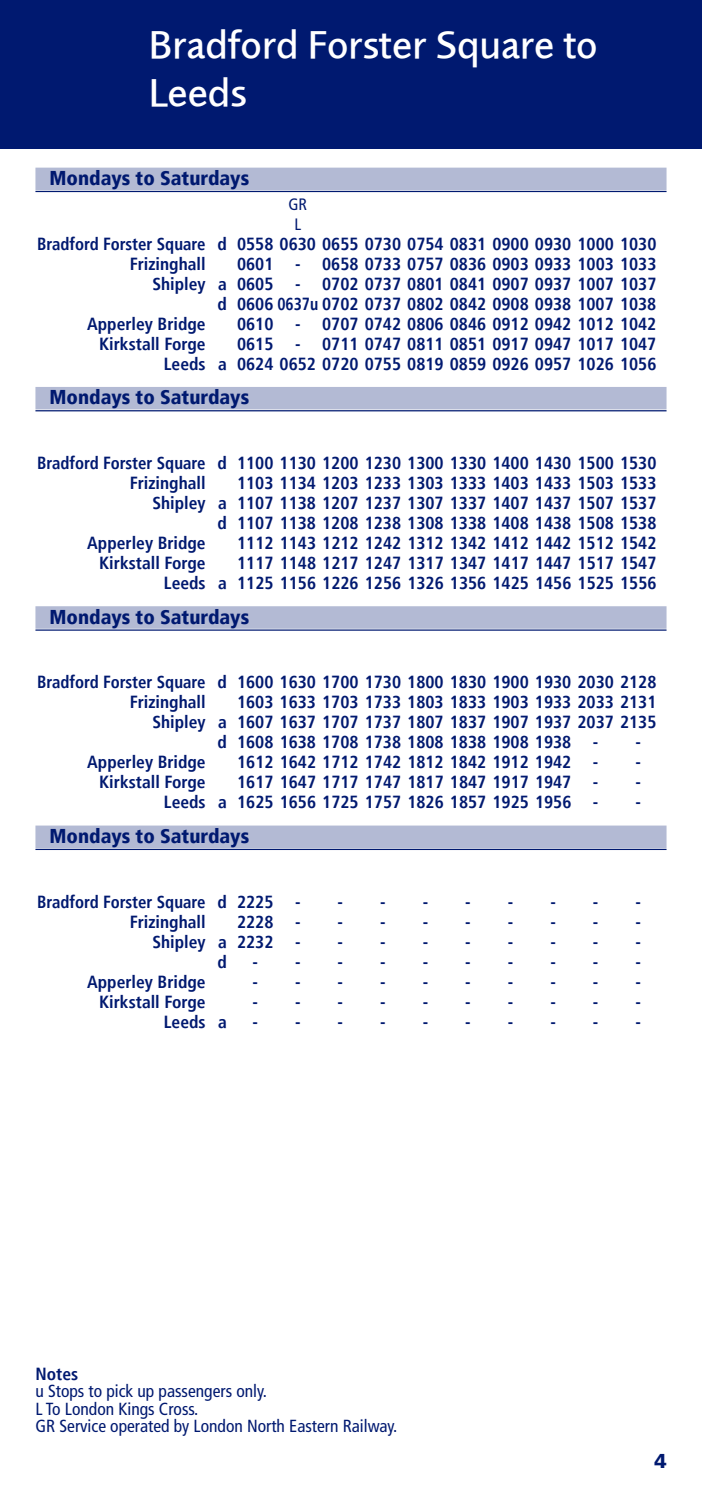
<style>
.page{position:relative;width:702px;height:1489px;background:#fff}
.page>*{position:absolute;margin:0;border:0;box-sizing:border-box;transform-origin:0 0}
.t1{font:500 40px/48px "Foundry Sans";color:#fff}
.t2{font:900 condensed 20px "Frutiger LT";color:#001970}
.t3{font:900 20px "Frutiger LT";color:#001970}
.t4{font:700 condensed 17.5px/20px "Frutiger LT";color:#001970;text-align:right}
.t5{font:700 condensed 17.5px/20px "Frutiger LT";color:#001970;scale:.96 1}
.t6{font:condensed 17.5px/17.5px "Frutiger LT";color:#001970}
.t7{font:condensed 16.5px/19.8px "Frutiger LT";color:#001970;text-align:center}
</style>
<div class="page">
<div style="left:0;top:0;width:702px;height:149px;background:#001970"></div>
<div style="left:35px;top:168px;width:631px;height:22px;background:#b3bad4"></div>
<hr style="left:35px;top:191px;width:631px;height:1px;background:#001970">
<div style="left:35px;top:387px;width:631px;height:22px;background:#b3bad4"></div>
<hr style="left:35px;top:410px;width:631px;height:1px;background:#001970">
<div style="left:35px;top:606px;width:631px;height:22px;background:#b3bad4"></div>
<hr style="left:35px;top:629px;width:631px;height:1px;background:#001970">
<div style="left:35px;top:825px;width:631px;height:23px;background:#b3bad4"></div>
<hr style="left:35px;top:848px;width:631px;height:2px;background:#001970">
<h1 class="t1" style="left:149px;top:20px;width:450px">Bradford Forster Square to<br>Leeds</h1>
<p class="t2" style="left:50px;top:166px;width:201px">Mondays to Saturdays</p>
<p class="t7" style="left:288px;top:194px;width:20px">GR<br>L</p>
<p class="t5" style="left:130px;top:234px;width:550px;text-indent:-93px">Bradford Forster Square d 0558 0630 0655 0730 0754 0831 0900 0930 1000 1030<br>Frizinghall</p>
<p class="t4" style="left:237px;top:254px;width:421px">0601 - 0658 0733 0757 0836 0903 0933 1003 1033</p>
<p class="t4" style="left:152px;top:274px;width:505px">Shipley a 0605 - 0702 0737 0801 0841 0907 0937 1007 1037</p>
<p class="t4" style="left:217px;top:294px;width:440px">d 0606 0637u 0702 0737 0802 0842 0908 0938 1007 1038</p>
<p class="t4" style="left:87px;top:314px;width:120px">Apperley Bridge</p>
<p class="t4" style="left:237px;top:314px;width:421px">0610 - 0707 0742 0806 0846 0912 0942 1012 1042</p>
<p class="t4" style="left:99px;top:334px;width:108px">Kirkstall Forge</p>
<p class="t4" style="left:164px;top:334px;width:494px">0615 - 0711 0747 0811 0851 0917 0947 1017 1047<br>Leeds a 0624 0652 0720 0755 0819 0859 0926 0957 1026 1056</p>
<p class="t2" style="left:50px;top:385px;width:201px">Mondays to Saturdays</p>
<p class="t5" style="left:130px;top:453px;width:550px;text-indent:-93px">Bradford Forster Square d 1100 1130 1200 1230 1300 1330 1400 1430 1500 1530<br>Frizinghall</p>
<p class="t4" style="left:237px;top:473px;width:421px">1103 1134 1203 1233 1303 1333 1403 1433 1503 1533</p>
<p class="t4" style="left:152px;top:493px;width:505px">Shipley a 1107 1138 1207 1237 1307 1337 1407 1437 1507 1537</p>
<p class="t4" style="left:217px;top:513px;width:440px">d 1107 1138 1208 1238 1308 1338 1408 1438 1508 1538</p>
<p class="t4" style="left:87px;top:533px;width:120px">Apperley Bridge</p>
<p class="t4" style="left:237px;top:533px;width:421px">1112 1143 1212 1242 1312 1342 1412 1442 1512 1542</p>
<p class="t4" style="left:99px;top:553px;width:108px">Kirkstall Forge</p>
<p class="t4" style="left:164px;top:553px;width:494px">1117 1148 1217 1247 1317 1347 1417 1447 1517 1547<br>Leeds a 1125 1156 1226 1256 1326 1356 1425 1456 1525 1556</p>
<p class="t2" style="left:50px;top:604px;width:201px">Mondays to Saturdays</p>
<p class="t5" style="left:130px;top:672px;width:550px;text-indent:-93px">Bradford Forster Square d 1600 1630 1700 1730 1800 1830 1900 1930 2030 2128<br>Frizinghall</p>
<p class="t4" style="left:237px;top:692px;width:421px">1603 1633 1703 1733 1803 1833 1903 1933 2033 2131</p>
<p class="t4" style="left:152px;top:712px;width:505px">Shipley a 1607 1637 1707 1737 1807 1837 1907 1937 2037 2135</p>
<p class="t4" style="left:217px;top:732px;width:382px">d 1608 1638 1708 1738 1808 1838 1908 1938 -</p>
<p class="t4" style="left:635px;top:732px;width:7px">-</p>
<p class="t4" style="left:87px;top:752px;width:120px">Apperley Bridge</p>
<p class="t4" style="left:237px;top:752px;width:363px">1612 1642 1712 1742 1812 1842 1912 1942 -</p>
<p class="t4" style="left:635px;top:752px;width:7px">-</p>
<p class="t4" style="left:99px;top:772px;width:108px">Kirkstall Forge</p>
<p class="t4" style="left:237px;top:772px;width:363px">1617 1647 1717 1747 1817 1847 1917 1947 -</p>
<p class="t4" style="left:635px;top:772px;width:7px">-</p>
<p class="t4" style="left:164px;top:792px;width:436px">Leeds a 1625 1656 1725 1757 1826 1857 1925 1956 -</p>
<p class="t4" style="left:635px;top:792px;width:7px">-</p>
<p class="t2" style="left:50px;top:824px;width:201px">Mondays to Saturdays</p>
<p class="t5" style="left:37px;top:891px;width:276px">Bradford Forster Square d 2225 -</p>
<p class="t4" style="left:337px;top:891px;width:50px">- -</p>
<p class="t4" style="left:422px;top:891px;width:50px">- -</p>
<p class="t4" style="left:508px;top:891px;width:50px">- -</p>
<p class="t4" style="left:593px;top:891px;width:50px">- -</p>
<p class="t4" style="left:130px;top:911px;width:77px">Frizinghall</p>
<p class="t4" style="left:237px;top:911px;width:65px">2228 -</p>
<p class="t4" style="left:337px;top:911px;width:50px">- -</p>
<p class="t4" style="left:422px;top:911px;width:50px">- -</p>
<p class="t4" style="left:508px;top:911px;width:50px">- -</p>
<p class="t4" style="left:593px;top:911px;width:50px">- -</p>
<p class="t4" style="left:152px;top:931px;width:150px">Shipley a 2232 -</p>
<p class="t4" style="left:337px;top:931px;width:50px">- -</p>
<p class="t4" style="left:422px;top:931px;width:50px">- -</p>
<p class="t4" style="left:508px;top:931px;width:50px">- -</p>
<p class="t4" style="left:593px;top:931px;width:50px">- -</p>
<p class="t4" style="left:217px;top:951px;width:11px">d</p>
<p class="t4" style="left:252px;top:951px;width:50px">- -</p>
<p class="t4" style="left:337px;top:951px;width:50px">- -</p>
<p class="t4" style="left:422px;top:951px;width:50px">- -</p>
<p class="t4" style="left:508px;top:951px;width:50px">- -</p>
<p class="t4" style="left:593px;top:951px;width:50px">- -</p>
<p class="t4" style="left:87px;top:971px;width:120px">Apperley Bridge</p>
<p class="t4" style="left:252px;top:971px;width:50px">- -</p>
<p class="t4" style="left:337px;top:971px;width:50px">- -</p>
<p class="t4" style="left:422px;top:971px;width:50px">- -</p>
<p class="t4" style="left:508px;top:971px;width:50px">- -</p>
<p class="t4" style="left:593px;top:971px;width:50px">- -</p>
<p class="t4" style="left:99px;top:991px;width:108px">Kirkstall Forge</p>
<p class="t4" style="left:252px;top:991px;width:50px">- -</p>
<p class="t4" style="left:337px;top:991px;width:50px">- -</p>
<p class="t4" style="left:422px;top:991px;width:50px">- -</p>
<p class="t4" style="left:508px;top:991px;width:50px">- -</p>
<p class="t4" style="left:593px;top:991px;width:50px">- -</p>
<p class="t4" style="left:164px;top:1011px;width:65px">Leeds a</p>
<p class="t4" style="left:252px;top:1011px;width:50px">- -</p>
<p class="t4" style="left:337px;top:1011px;width:50px">- -</p>
<p class="t4" style="left:422px;top:1011px;width:50px">- -</p>
<p class="t4" style="left:508px;top:1011px;width:50px">- -</p>
<p class="t4" style="left:593px;top:1011px;width:50px">- -</p>
<p class="t4" style="left:35px;top:1363px;width:44px">Notes</p>
<p class="t6" style="left:35px;top:1382px;width:363px">u Stops to pick up passengers only.<br>L To London Kings Cross.<br>GR Service operated by London North Eastern Railway.</p>
<p class="t3" style="left:654px;top:1448px;width:14px">4</p>
</div>
